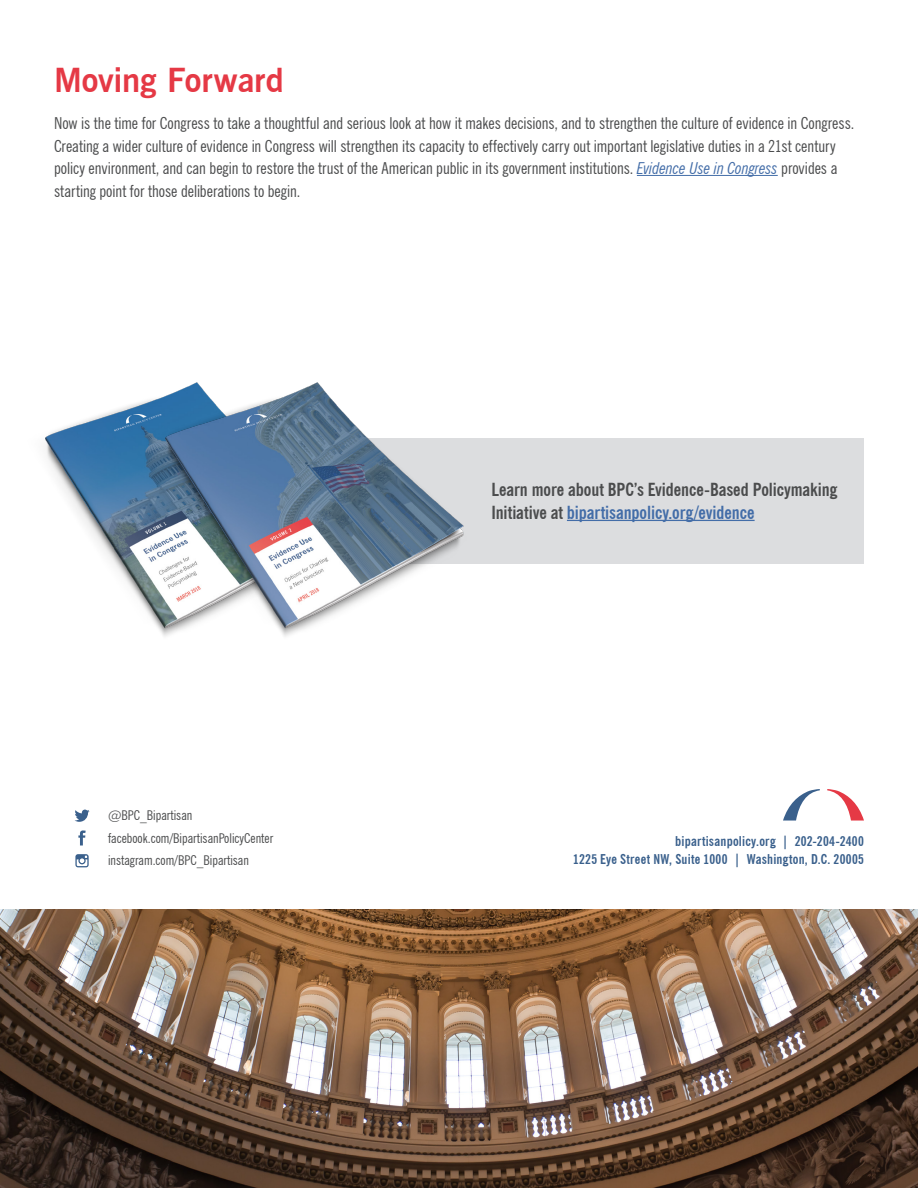
<style>
.page{position:relative;width:918px;height:1188px;background:#fff}
.page>*{position:absolute;margin:0;border:0;box-sizing:border-box;transform-origin:0 0}
.Body_-_H1__Red{font:700 33px "News Gothic BT";letter-spacing:-.005em;color:#e53945}
.Body_-_Body_Text{font:700 condensed 18px/22.5px "News Gothic BT";letter-spacing:-.005em;color:#4b4c4d}
.Body_-_Body_Text-2{font:condensed 16.5px/22.5px "News Gothic BT";color:#4b4c4d}
.t1{font:700 condensed 13.5px "News Gothic BT";letter-spacing:.02em;color:#3a608c}
.t2{font:condensed 13.5px "News Gothic BT";color:#4b4c4d}
.s1{font-style:italic;color:#436da8}
.s2{color:#436da8}
</style>
<div class="page">
<hr style="left:637px;top:175px;width:141px;height:1px;background:#436da8">
<svg style="left:827px;top:789px;width:37px;height:32px"></svg>
<svg style="left:783px;top:789px;width:37px;height:32px"></svg>
<svg style="left:75px;top:854px;width:14px;height:13px"></svg>
<svg style="left:78px;top:830px;width:8px;height:16px"></svg>
<svg style="left:75px;top:810px;width:15px;height:12px"></svg>
<div style="left:193px;top:438px;width:671px;height:126px;background:#dcdddf"></div>
<hr style="left:567px;top:520px;width:188px;height:1px;background:#436da8">
<img style="left:45px;top:408px;width:76px;height:165px">
<img style="left:121px;top:382px;width:343px;height:255px">
<img style="left:0;top:909px;width:918px;height:279px">
<p class="Body_-_H1__Red" style="left:54px;top:60px;width:231px">Moving Forward</p>
<p class="Body_-_Body_Text-2" style="left:54px;top:112px;width:802px">Now is the time for Congress to take a thoughtful and serious look at how it makes decisions, and to strengthen the culture of evidence in Congress.<br>Creating a wider culture of evidence in Congress will strengthen its capacity to effectively carry out important legislative duties in a 21st century policy environment, and can begin to restore the trust of the American public in its government institutions. <span class="s1">Evidence Use in Congress</span> provides a starting point for those deliberations to begin.</p>
<p class="t2" style="left:108px;top:807px;width:86px">@BPC_Bipartisan</p>
<p class="t2" style="left:108px;top:830px;width:167px">facebook.com/BipartisanPolicyCenter</p>
<p class="t2" style="left:108px;top:852px;width:143px">instagram.com/BPC_Bipartisan</p>
<p class="Body_-_Body_Text" style="left:492px;top:478px;width:347px">Learn more about BPC’s Evidence-Based Policymaking<br>Initiative at <span class="s2">bipartisanpolicy.org/evidence</span></p>
<p class="t1" style="left:675px;top:833px;width:190px">bipartisanpolicy.org | 202-204-2400</p>
<p class="t1" style="left:573px;top:851px;width:292px">1225 Eye Street NW, Suite 1000 | Washington, D.C. 20005</p>
</div>
